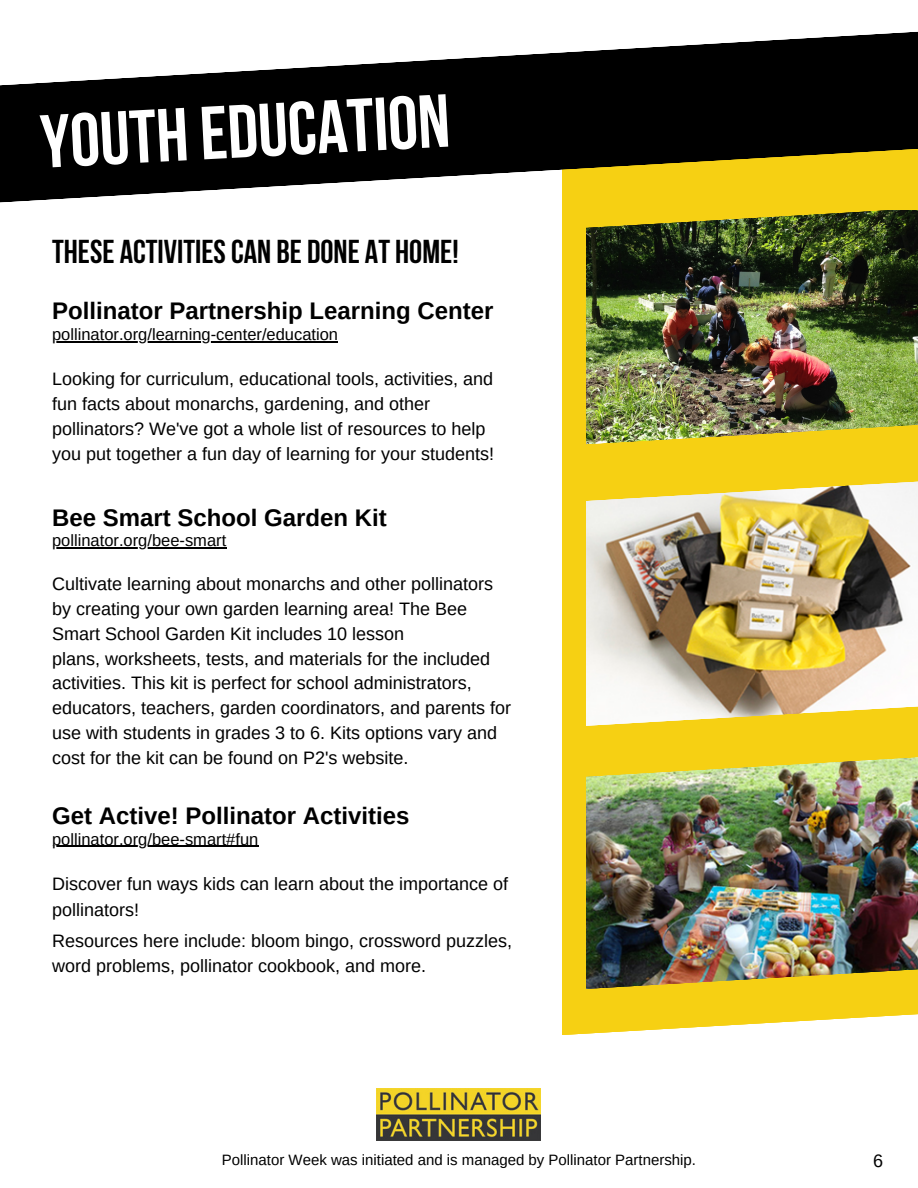
<style>
.page{position:relative;width:918px;height:1188px;background:#fff}
.page>*{position:absolute;margin:0;border:0;box-sizing:border-box;transform-origin:0 0}
.t1{font:700 75px "Bebas Neue";color:#fff}
.t2{font:700 33px "Bebas Neue";color:#000}
.t3{font:700 24px "Arimo";color:#000}
.t4{font:18px/24.8px "Arimo";color:#000}
.t5{font:16.5px "Arimo";color:#000}
.t6{font:15px "Arimo";color:#000}
</style>
<div class="page">
<div style="left:562px;top:124px;width:356px;height:918px;background:#f6d013"></div>
<svg style="left:0;top:31px;width:918px;height:172px;fill:#000"></svg>
<img style="left:587px;top:778px;width:331px;height:186px">
<img style="left:587px;top:502px;width:331px;height:199px">
<svg style="left:586px;top:701px;width:332px;height:77px"></svg>
<img style="left:587px;top:229px;width:331px;height:191px">
<svg style="left:562px;top:154px;width:356px;height:75px"></svg>
<img style="left:586px;top:420px;width:332px;height:82px">
<img style="left:562px;top:964px;width:356px;height:78px">
<img style="left:377px;top:1089px;width:164px;height:52px">
<hr style="left:52px;top:341px;width:286px;height:1px;background:#000">
<hr style="left:52px;top:547px;width:174px;height:1px;background:#000">
<hr style="left:52px;top:846px;width:206px;height:1px;background:#000">
<h1 class="t1" style="left:39px;top:112px;width:411px;rotate:-3deg">YOUTH EDUCATION</h1>
<h2 class="t2" style="left:52px;top:238px;width:408px">THESE ACTIVITIESCAN BE DONE AT HOME!</h2>
<h3 class="t3" style="left:52px;top:298px;width:443px">Pollinator Partnership Learning Center</h3>
<p class="t5" style="left:52px;top:325px;width:287px">pollinator.org/learning-center/education</p>
<p class="t4" style="left:52px;top:367px;width:443px">Looking for curriculum, educational tools, activities, and fun facts about monarchs, gardening, and other pollinators? We've got a whole list of resources to help you put together a fun day of learning for your students!</p>
<h3 class="t3" style="left:52px;top:504px;width:336px">Bee Smart School Garden Kit</h3>
<p class="t5" style="left:52px;top:531px;width:176px">pollinator.org/bee-smart</p>
<p class="t4" style="left:52px;top:572px;width:460px">Cultivate learning about monarchs and other pollinators by creating your own garden learning area! The Bee Smart School Garden Kit includes 10 lesson<br>plans, worksheets, tests, and materials for the included activities. This kit is perfect for school administrators, educators, teachers, garden coordinators, and parents for use with students in grades 3 to 6. Kits options vary and cost for the kit can be found on P2's website.</p>
<h3 class="t3" style="left:52px;top:802px;width:359px">Get Active! Pollinator Activities</h3>
<p class="t5" style="left:52px;top:830px;width:208px">pollinator.org/bee-smart#fun</p>
<p class="t4" style="left:52px;top:872px;width:457px;line-height:25.2px">Discover fun ways kids can learn about the importance of pollinators!</p>
<p class="t4" style="left:52px;top:928px;width:462px;line-height:25.2px">Resources here include: bloom bingo, crossword puzzles, word problems, pollinator cookbook, and more.</p>
<p class="t6" style="left:222px;top:1151px;width:476px">Pollinator Week was initiated and is managed by Pollinator Partnership.</p>
<p class="t4" style="left:873px;top:1148px;width:12px">6</p>
</div>
